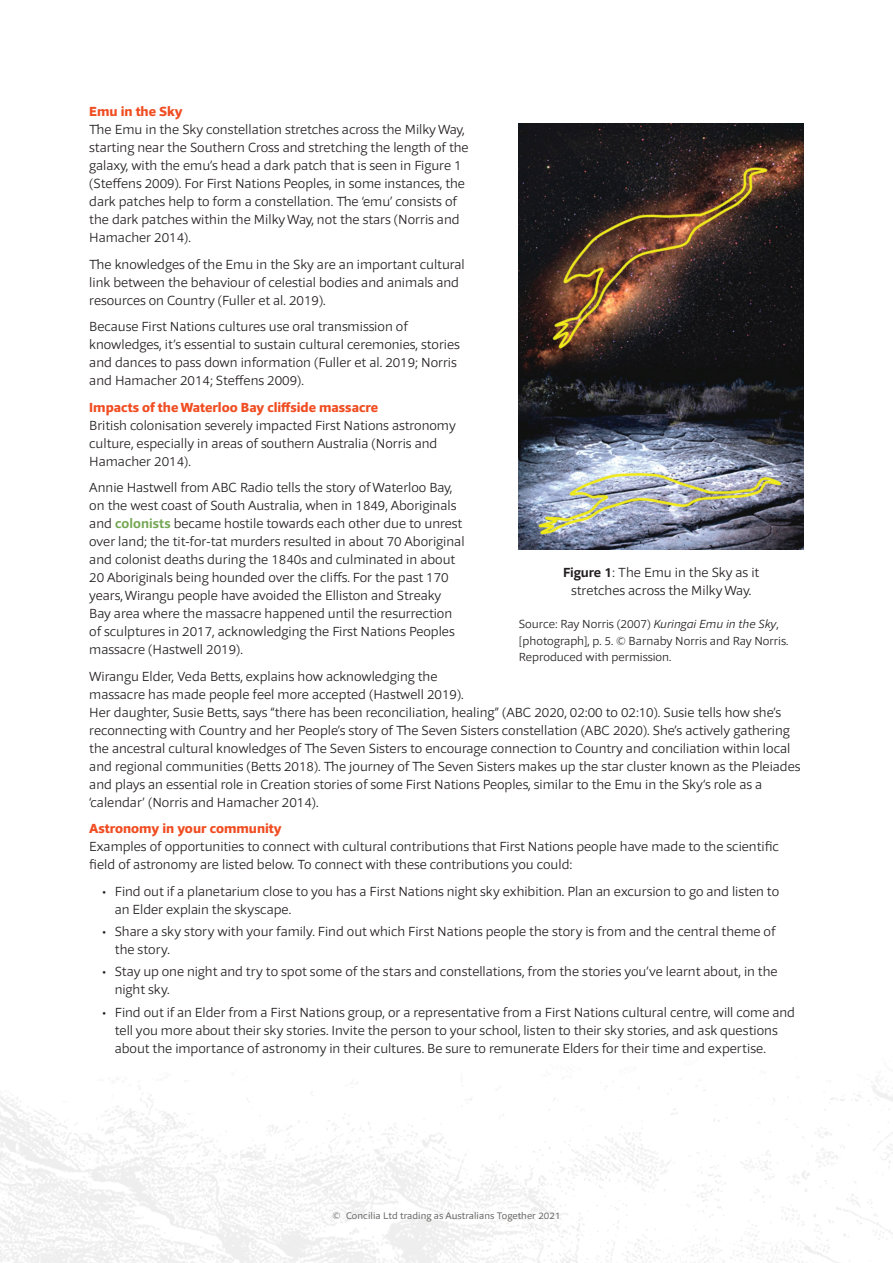
<style>
.page{position:relative;width:893px;height:1263px;background:#fff}
.page>*{position:absolute;margin:0;border:0;box-sizing:border-box;transform-origin:0 0}
.handout_-_Body_Text1{font:300 13.5px/18px "Foro Sans";color:#231f20}
.student_handout_head{font:800 13.5px "Foro Sans";color:#f04d22}
.Figure_caption{font:300 13.5px/18px "Foro Sans";color:#231f20;text-align:center}
.Figure_caption_sourc{font:300 12px/16.5px "Foro Sans";color:#231f20}
.t1{font:9.75px "Foro Sans";letter-spacing:.01em;color:#6b6967}
.s1{font-weight:700;color:#74a653}
.s2{font-weight:700}
.s3{font-style:italic}
</style>
<div class="page">
<img style="left:519px;top:123px;width:285px;height:427px">
<p class="student_handout_head" style="left:89px;top:103px;width:95px">Emu in the Sky</p>
<p class="handout_-_Body_Text1" style="left:89px;top:121px;width:381px">The Emu in the Sky constellation stretches across the Milky Way, starting near the Southern Cross and stretching the length of the galaxy, with the emu’s head a dark patch that is seen in Figure 1 (Steffens 2009). For First Nations Peoples, in some instances, the dark patches help to form a constellation. The ‘emu’ consists of the dark patches within the Milky Way, not the stars (Norris and Hamacher 2014).</p>
<p class="handout_-_Body_Text1" style="left:89px;top:255px;width:377px">The knowledges of the Emu in the Sky are an important cultural link between the behaviour of celestial bodies and animals and resources on Country (Fuller et al. 2019).</p>
<p class="handout_-_Body_Text1" style="left:89px;top:318px;width:372px">Because First Nations cultures use oral transmission of knowledges, it’s essential to sustain cultural ceremonies, stories and dances to pass down information (Fuller et al. 2019; Norris and Hamacher 2014; Steffens 2009).</p>
<p class="student_handout_head" style="left:89px;top:398px;width:290px">Impacts of the Waterloo Bay cliffside massacre</p>
<p class="handout_-_Body_Text1" style="left:89px;top:416px;width:368px">British colonisation severely impacted First Nations astronomy culture, especially in areas of southern Australia (Norris and<br>Hamacher 2014).</p>
<p class="handout_-_Body_Text1" style="left:89px;top:479px;width:377px">Annie Hastwell from ABC Radio tells the story of Waterloo Bay, on the west coast of South Australia, when in 1849, Aboriginals and <span class="s1">colonists</span> became hostile towards each other due to unrest over land; the tit-for-tat murders resulted in about 70 Aboriginal and colonist deaths during the 1840s and culminated in about 20 Aboriginals being hounded over the cliffs. For the past 170 years, Wirangu people have avoided the Elliston and Streaky Bay area where the massacre happened until the resurrection of sculptures in 2017, acknowledging the First Nations Peoples massacre (Hastwell 2019).</p>
<p class="handout_-_Body_Text1" style="left:89px;top:667px;width:713px">Wirangu Elder, Veda Betts, explains how acknowledging the<br>massacre has made people feel more accepted (Hastwell 2019).<br>Her daughter, Susie Betts, says “there has been reconciliation, healing” (ABC 2020, 02:00 to 02:10). Susie tells how she’s reconnecting with Country and her People’s story of The Seven Sisters constellation (ABC 2020). She’s actively gathering the ancestral cultural knowledges of The Seven Sisters to encourage connection to Country and conciliation within local and regional communities (Betts 2018). The journey of The Seven Sisters makes up the star cluster known as the Pleiades and plays an essential role in Creation stories of some First Nations Peoples, similar to the Emu in the Sky‘s role as a ‘calendar’ (Norris and Hamacher 2014).</p>
<p class="student_handout_head" style="left:89px;top:820px;width:194px">Astronomy in your community</p>
<p class="handout_-_Body_Text1" style="left:89px;top:838px;width:691px">Examples of opportunities to connect with cultural contributions that First Nations people have made to the scientific field of astronomy are listed below. To connect with these contributions you could:</p>
<p class="handout_-_Body_Text1" style="left:115px;top:882px;width:666px;text-indent:-13px">• Find out if a planetarium close to you has a First Nations night sky exhibition. Plan an excursion to go and listen to an Elder explain the skyscape.</p>
<p class="handout_-_Body_Text1" style="left:115px;top:922px;width:662px;text-indent:-13px">• Share a sky story with your family. Find out which First Nations people the story is from and the central theme of the story.</p>
<p class="handout_-_Body_Text1" style="left:115px;top:963px;width:664px;text-indent:-13px">• Stay up one night and try to spot some of the stars and constellations, from the stories you’ve learnt about, in the night sky.</p>
<p class="handout_-_Body_Text1" style="left:115px;top:1003px;width:682px;text-indent:-13px">• Find out if an Elder from a First Nations group, or a representative from a First Nations cultural centre, will come and tell you more about their sky stories. Invite the person to your school, listen to their sky stories, and ask questions about the importance of astronomy in their cultures. Be sure to remunerate Elders for their time and expertise.</p>
<p class="Figure_caption" style="left:563px;top:563px;width:198px"><span class="s2">Figure 1</span>: The Emu in the Sky as it stretches across the Milky Way.</p>
<p class="Figure_caption_sourc" style="left:519px;top:616px;width:271px">Source: Ray Norris (2007) <span class="s3">Kuringai Emu in the Sky</span>, [photograph], p. 5. © Barnaby Norris and Ray Norris.<br>Reproduced with permission.</p>
<p class="t1" style="left:332px;top:1210px;width:230px">© Concilia Ltd trading as Australians Together 2021</p>
</div>
